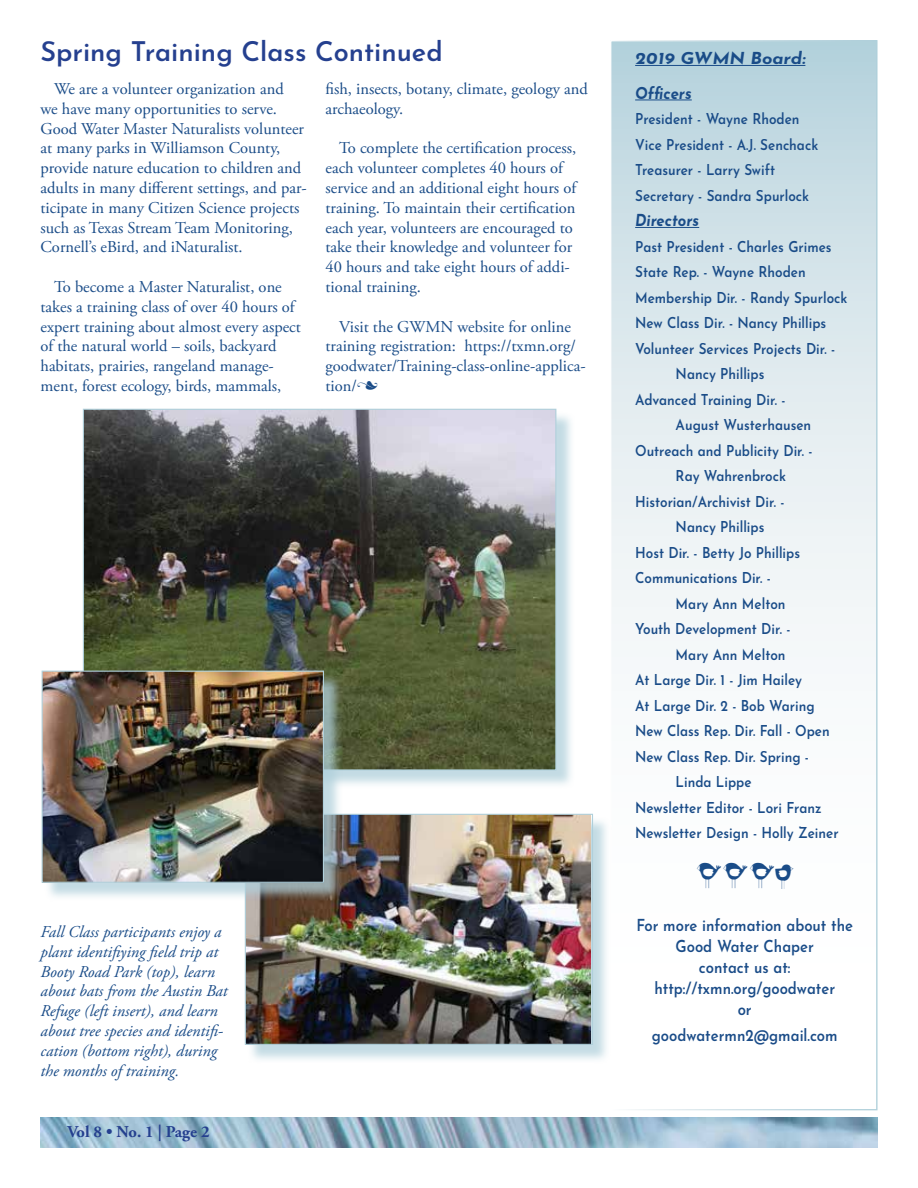
<style>
.page{position:relative;width:918px;height:1188px;background:#fff}
.page>*{position:absolute;margin:0;border:0;box-sizing:border-box;transform-origin:0 0}
.t1{font:54px "DB Woodsy";color:#1a4c88;scale:.9 1}
.t2{font:600 27px "Josefin Sans";color:#25408f}
.t3{font:16.5px/19.8px "Adobe Garamond Pro";color:#1a4c88}
.t4{font:italic 16.5px/19.8px "Adobe Garamond Pro";color:#1a4c88}
.t5{font:600 16.5px/21px "Josefin Sans";color:#1a4c88;text-align:center;scale:.9 1}
.t6{font:italic 700 16.5px/34.5px "Josefin Sans";color:#1a4c88;scale:1.1 1}
.t7{font:700 16.5px "Adobe Garamond Pro";letter-spacing:-.015em;color:#25408f}
.t8{font:italic 700 16.5px "Josefin Sans";color:#1a4c88;scale:.9 1}
.t9{font:600 15px/25.5px "Josefin Sans";color:#1a4c88;scale:.9 1}
.s1{font-family:"Type Embellishments One Let Plain"}
</style>
<div class="page">
<svg style="left:613px;top:40px;width:264px;height:617px"></svg>
<hr style="left:635px;top:65px;width:170px;height:1px;background:#1a4c88">
<hr style="left:635px;top:100px;width:57px;height:1px;background:#1a4c88">
<hr style="left:635px;top:227px;width:64px;height:1px;background:#1a4c88">
<img style="left:40px;top:1117px;width:837px;height:31px">
<div style="left:85px;top:411px;width:490px;height:378px;background:#b0d0db;opacity:.75"></div>
<img style="left:85px;top:411px;width:469px;height:358px">
<div style="left:247px;top:816px;width:365px;height:247px;background:#b0d0db;opacity:.75"></div>
<img style="left:247px;top:816px;width:344px;height:227px">
<div style="left:245px;top:814px;width:348px;height:231px;border:1px solid #b0d0db"></div>
<div style="left:44px;top:673px;width:298px;height:228px;background:#b0d0db;opacity:.75"></div>
<img style="left:44px;top:673px;width:278px;height:208px">
<div style="left:42px;top:671px;width:282px;height:212px;border:1px solid #b0d0db"></div>
<h2 class="t2" style="left:40px;top:28px;width:404px">Spring Training Class Continued</h2>
<p class="t3" style="left:41px;top:79px;width:268px;text-indent:13px">We are a volunteer organization and<br>we have many opportunities to serve.<br>Good Water Master Naturalists volunteer at many parks in Williamson County, provide nature education to children and adults in many different settings, and par&shy;ticipate in many Citizen Science projects such as Texas Stream Team Monitoring, Cornell’s eBird, and iNaturalist.</p>
<p class="t3" style="left:41px;top:277px;width:262px;text-indent:13px">To become a Master Naturalist, one takes a training class of over 40 hours of expert training about almost every aspect of the natural world – soils, backyard habitats, prairies, rangeland manage&shy;ment, forest ecology, birds, mammals,</p>
<p class="t3" style="left:326px;top:79px;width:264px">fish, insects, botany, climate, geology and archaeology.</p>
<p class="t3" style="left:326px;top:139px;width:252px;text-indent:13px">To complete the certification process, each volunteer completes 40 hours of service and an additional eight hours of training. To maintain their certification each year, volunteers are encouraged to take their knowledge and volunteer for 40 hours and take eight hours of addi&shy;tional training.</p>
<p class="t3" style="left:326px;top:317px;width:262px;text-indent:13px">Visit the GWMN website for online training registration: https://txmn.org/ goodwater/Training-class-online-applica&shy;tion/<span class="s1">n</span></p>
<p class="t4" style="left:40px;top:922px;width:189px">Fall Class participants enjoy a plant identifiying field trip at<br>Booty Road Park (top), learn about bats from the Austin Bat<br>Refuge (left insert), and learn about tree species and identifi&shy;cation (bottom right), during the months of training.</p>
<p class="t7" style="left:68px;top:1122px;width:144px">Vol 8 • No. 1 | Page 2</p>
<p class="t6" style="left:635px;top:40px;width:156px">2019 GWMN Board:<br>Officers</p>
<p class="t9" style="left:635px;top:104px;width:205px">President - Wayne Rhoden<br>Vice President - A.J. Senchack<br>Treasurer - Larry Swift<br>Secretary - Sandra Spurlock</p>
<p class="t8" style="left:635px;top:206px;width:73px">Directors</p>
<p class="t9" style="left:635px;top:232px;width:220px">Past President - Charles Grimes</p>
<p class="t9" style="left:635px;top:257px;width:191px">State Rep. - Wayne Rhoden</p>
<p class="t9" style="left:635px;top:283px;width:237px">Membership Dir. - Randy Spurlock</p>
<p class="t9" style="left:635px;top:308px;width:214px">New Class Dir. - Nancy Phillips</p>
<p class="t9" style="left:635px;top:334px;width:224px">Volunteer Services Projects Dir. -</p>
<p class="t9" style="left:676px;top:359px;width:100px">Nancy Phillips</p>
<p class="t9" style="left:635px;top:385px;width:169px">Advanced Training Dir. -</p>
<p class="t9" style="left:676px;top:410px;width:152px">August Wusterhausen</p>
<p class="t9" style="left:635px;top:436px;width:199px">Outreach and Publicity Dir. -</p>
<p class="t9" style="left:676px;top:461px;width:124px">Ray Wahrenbrock</p>
<p class="t9" style="left:635px;top:487px;width:167px">Historian/Archivist Dir. -</p>
<p class="t9" style="left:676px;top:512px;width:100px">Nancy Phillips</p>
<p class="t9" style="left:635px;top:538px;width:185px">Host Dir. - Betty Jo Phillips</p>
<p class="t9" style="left:635px;top:563px;width:152px">Communications Dir. -</p>
<p class="t9" style="left:676px;top:589px;width:124px">Mary Ann Melton</p>
<p class="t9" style="left:635px;top:614px;width:174px">Youth Development Dir. -</p>
<p class="t9" style="left:676px;top:640px;width:124px">Mary Ann Melton</p>
<p class="t9" style="left:635px;top:665px;width:187px">At Large Dir. 1 - Jim Hailey</p>
<p class="t9" style="left:635px;top:691px;width:201px">At Large Dir. 2 - Bob Waring</p>
<p class="t9" style="left:635px;top:716px;width:218px">New Class Rep. Dir. Fall - Open</p>
<p class="t9" style="left:635px;top:742px;width:195px">New Class Rep. Dir. Spring -</p>
<p class="t9" style="left:676px;top:767px;width:86px">Linda Lippe</p>
<p class="t9" style="left:635px;top:793px;width:209px">Newsletter Editor - Lori Franz</p>
<p class="t9" style="left:635px;top:818px;width:228px">Newsletter Design - Holly Zeiner</p>
<h1 class="t1" style="left:695px;top:847px;width:112px">oooQ</h1>
<p class="t5" style="left:636px;top:913px;width:242px">For more information about the<br>Good Water Chaper<br>contact us at: http://txmn.org/goodwater<br>or</p>
<p class="t5" style="left:652px;top:1022px;width:208px">goodwatermn2@gmail.com</p>
</div>
